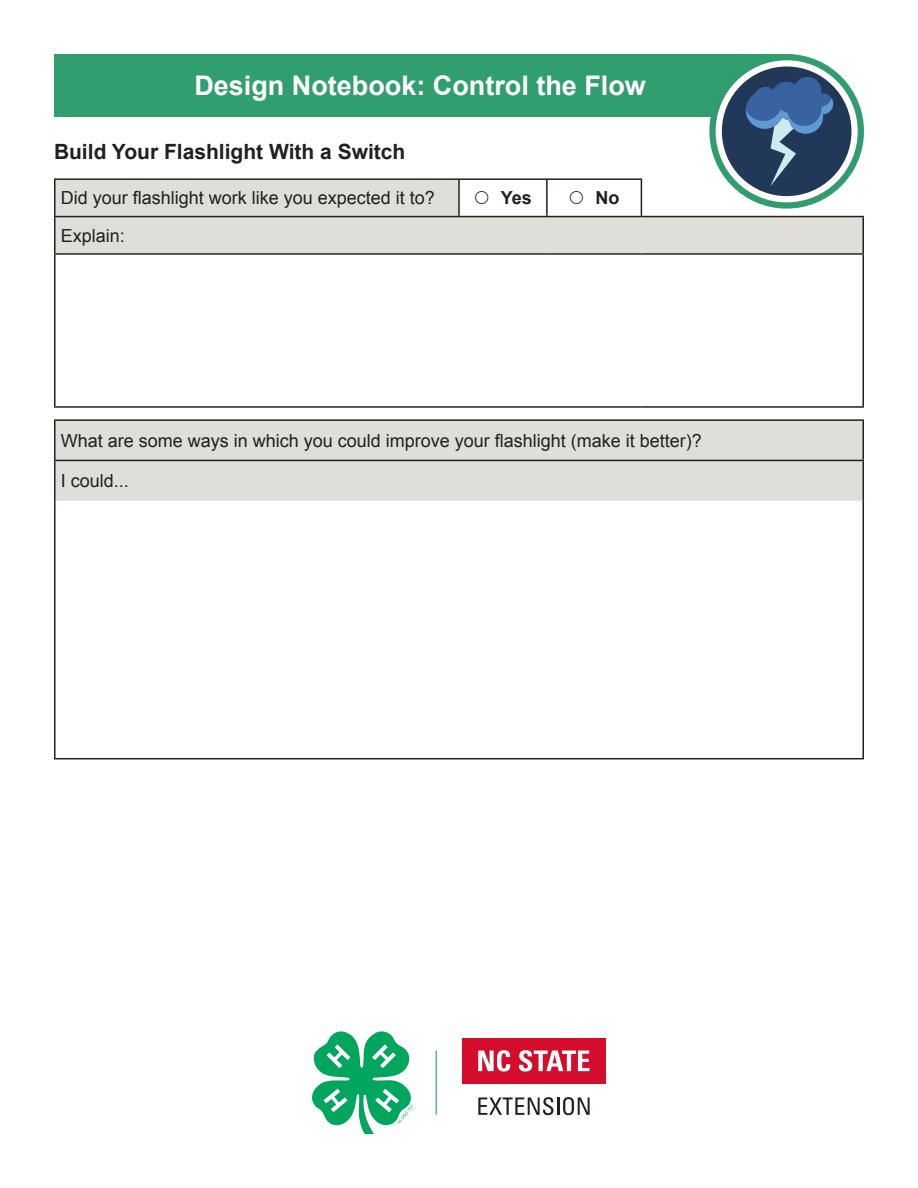
<style>
.page{position:relative;width:918px;height:1188px;background:#fff}
.page>*{position:absolute;margin:0;border:0;box-sizing:border-box;transform-origin:0 0}
.t1{font:700 27px "Arial";color:#fff}
.t2{font:700 21px "Arial";color:#231f20}
.t3{font:18px "Arial";color:#231f20}
.t4{font:700 18px "Arial";color:#231f20}
</style>
<div class="page">
<div style="left:54px;top:54px;width:732px;height:63px;background:#319e6f"></div>
<svg style="left:709px;top:54px;width:155px;height:125px"></svg>
<div style="left:716px;top:60px;width:142px;height:142px;border:6px solid #fff;border-radius:50%"></div>
<svg style="left:56px;top:179px;width:807px;height:74px;fill:#e0ded8"></svg>
<hr style="left:54px;top:178px;width:405px;height:2px;background:#231f20">
<hr style="left:54px;top:180px;width:2px;height:36px;background:#231f20">
<hr style="left:459px;top:178px;width:88px;height:2px;background:#231f20">
<hr style="left:458px;top:180px;width:2px;height:36px;background:#231f20">
<hr style="left:547px;top:178px;width:95px;height:2px;background:#231f20">
<hr style="left:546px;top:180px;width:2px;height:36px;background:#231f20">
<hr style="left:641px;top:180px;width:1px;height:36px;background:#231f20">
<hr style="left:54px;top:216px;width:405px;height:1px;background:#231f20">
<hr style="left:54px;top:217px;width:2px;height:36px;background:#231f20">
<hr style="left:459px;top:216px;width:88px;height:1px;background:#231f20">
<hr style="left:547px;top:216px;width:94px;height:1px;background:#231f20">
<hr style="left:641px;top:216px;width:223px;height:1px;background:#231f20">
<hr style="left:862px;top:217px;width:2px;height:36px;background:#231f20">
<hr style="left:54px;top:253px;width:405px;height:2px;background:#231f20">
<hr style="left:54px;top:255px;width:2px;height:151px;background:#231f20">
<hr style="left:459px;top:253px;width:88px;height:2px;background:#231f20">
<hr style="left:547px;top:253px;width:94px;height:2px;background:#231f20">
<hr style="left:641px;top:253px;width:223px;height:2px;background:#231f20">
<hr style="left:862px;top:255px;width:2px;height:151px;background:#231f20">
<hr style="left:54px;top:406px;width:405px;height:2px;background:#231f20">
<hr style="left:459px;top:406px;width:88px;height:2px;background:#231f20">
<hr style="left:547px;top:406px;width:94px;height:2px;background:#231f20">
<hr style="left:641px;top:406px;width:223px;height:2px;background:#231f20">
<div style="left:56px;top:421px;width:806px;height:80px;background:#e0ded8"></div>
<hr style="left:54px;top:419px;width:810px;height:2px;background:#231f20">
<hr style="left:54px;top:421px;width:2px;height:39px;background:#231f20">
<hr style="left:862px;top:421px;width:2px;height:39px;background:#231f20">
<hr style="left:54px;top:460px;width:810px;height:1px;background:#231f20">
<hr style="left:54px;top:461px;width:2px;height:40px;background:#231f20">
<hr style="left:862px;top:461px;width:2px;height:40px;background:#231f20">
<hr style="left:54px;top:501px;width:2px;height:257px;background:#231f20">
<hr style="left:862px;top:501px;width:2px;height:257px;background:#231f20">
<hr style="left:54px;top:758px;width:810px;height:1px;background:#231f20">
<div style="left:462px;top:1038px;width:144px;height:46px;background:#d30d2b"></div>
<svg style="left:478px;top:1050px;width:32px;height:22px"></svg>
<svg style="left:519px;top:1050px;width:70px;height:22px"></svg>
<svg style="left:478px;top:1097px;width:112px;height:18px"></svg>
<hr style="left:436px;top:1051px;width:1px;height:64px;background:#00a65d">
<svg style="left:312px;top:1031px;width:101px;height:103px"></svg>
<svg style="left:475px;top:191px;width:13px;height:13px"></svg>
<svg style="left:570px;top:191px;width:13px;height:13px"></svg>
<h1 class="t1" style="left:194px;top:68px;width:453px">Design Notebook: Control the Flow</h1>
<p class="t2" style="left:54px;top:138px;width:353px">Build Your Flashlight With a Switch</p>
<p class="t3" style="left:61px;top:186px;width:376px">Did your flashlight work like you expected it to?</p>
<p class="t4" style="left:501px;top:186px;width:33px">Yes</p>
<p class="t4" style="left:596px;top:186px;width:25px">No</p>
<p class="t3" style="left:61px;top:224px;width:66px">Explain:</p>
<p class="t3" style="left:61px;top:429px;width:643px">What are some ways in which you could improve your flashlight (make it better)?</p>
<p class="t3" style="left:61px;top:469px;width:70px">I could...</p>
</div>
